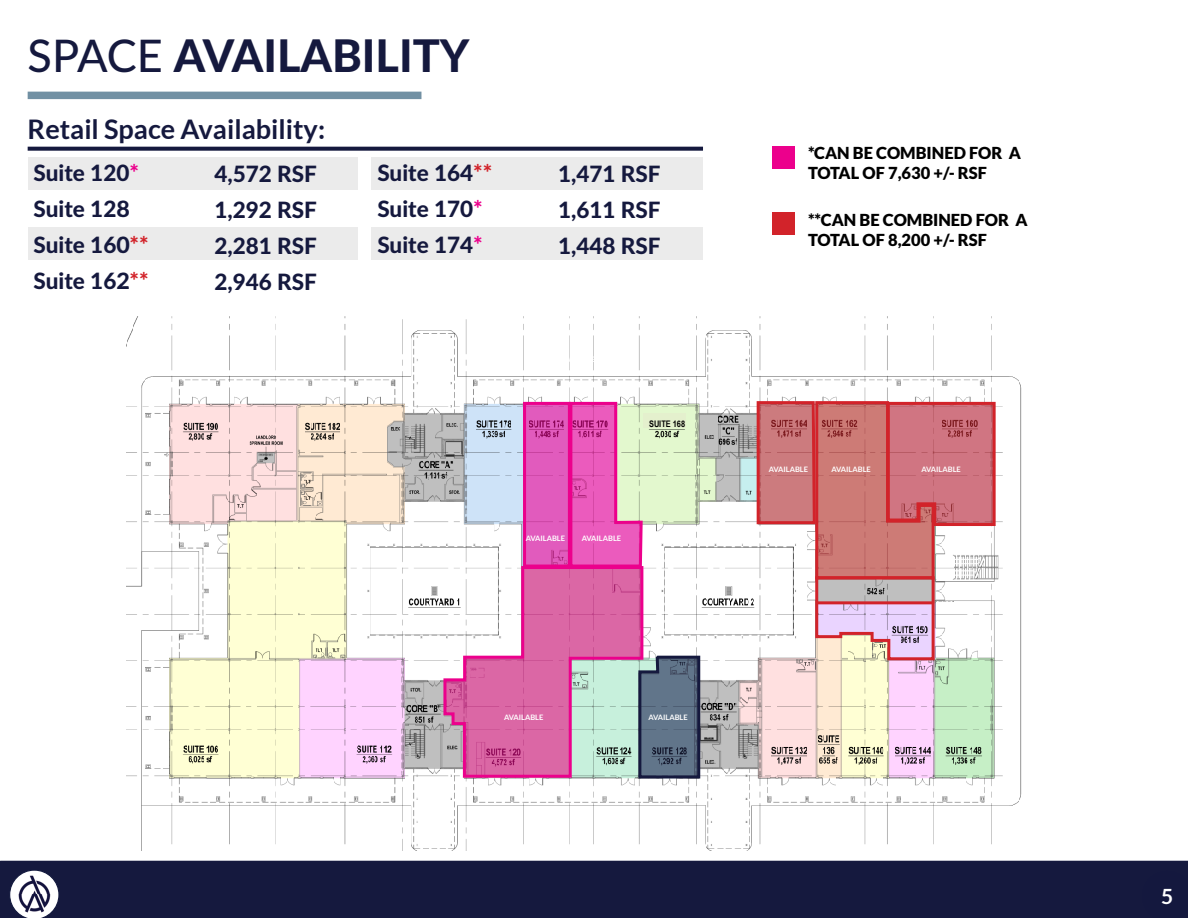
<style>
.page{position:relative;width:1188px;height:918px;background:#fff}
.page>*{position:absolute;margin:0;border:0;box-sizing:border-box;transform-origin:0 0}
.t1{font:800 45px "Lato";color:#15193e}
.t2{font:700 27px "Lato";color:#15193e}
.t3{font:800 22.5px/36px "Lato";color:#15193e}
.t4{font:700 21px "Lato";color:#fff}
.t5{font:900 16.5px/19.8px "Lato";color:#000}
.t6{font:700 9px "Arial Narrow";color:#000}
.t7{font:700 7.5px "Lato";color:#fff}
.s1{font-weight:500}
.s2{color:#ec008c}
.s3{color:#d2232a}
</style>
<div class="page">
<div style="left:28px;top:157px;width:329px;height:32px;background:#ebebeb"></div>
<div style="left:371px;top:157px;width:332px;height:32px;background:#ebebeb"></div>
<div style="left:28px;top:227px;width:329px;height:32px;background:#ebebeb"></div>
<div style="left:371px;top:227px;width:332px;height:32px;background:#ebebeb"></div>
<div style="left:0;top:861px;width:1188px;height:57px;background:#15193e"></div>
<div style="left:1142px;top:871px;width:46px;height:47px;background:#14183e"></div>
<svg style="left:9px;top:870px;width:51px;height:48px"></svg>
<img style="left:15px;top:875px;width:39px;height:39px">
<div style="left:28px;top:92px;width:393px;height:7px;background:#7190a3"></div>
<svg style="left:28px;top:147px;width:675px;height:4px;background:#262a4c"></svg>
<img style="left:126px;top:316px;width:896px;height:535px">
<svg style="left:755px;top:400px;width:242px;height:262px"></svg>
<svg style="left:442px;top:400px;width:260px;height:380px"></svg>
<div style="left:772px;top:146px;width:22px;height:22px;background:#ec008c"></div>
<div style="left:772px;top:213px;width:22px;height:22px;background:#d2232a"></div>
<hr style="left:817px;top:601px;width:116px;height:3px;background:#d2232a">
<img style="left:643px;top:413px;width:43px;height:15px">
<h1 class="t1" style="left:28px;top:22px;width:443px"><span class="s1">SPACE</span> AVAILABILITY</h1>
<p class="t2" style="left:28px;top:114px;width:299px">Retail Space Availability:</p>
<p class="t3" style="left:34px;top:154px;width:116px">Suite 120<span class="s2">*<br></span>Suite 128<br>Suite 160<span class="s3">**<br></span>Suite 162<span class="s3">**</span></p>
<p class="t3" style="left:377px;top:154px;width:116px">Suite 164<span class="s3">**<br></span>Suite 170<span class="s2">*<br></span>Suite 174<span class="s2">*</span></p>
<p class="t3" style="left:214px;top:155px;width:104px;text-align:justify">4,572 RSF 1,292 RSF 2,281 RSF 2,946 RSF</p>
<p class="t3" style="left:558px;top:155px;width:104px;text-align:justify">1,471 RSF 1,611 RSF 1,448 RSF</p>
<p class="t6" style="left:649px;top:417px;width:38px">SUITE 168</p>
<p class="t7" style="left:526px;top:533px;width:41px">AVAILABLE</p>
<p class="t7" style="left:582px;top:533px;width:41px">AVAILABLE</p>
<p class="t7" style="left:504px;top:713px;width:41px">AVAILABLE</p>
<p class="t7" style="left:648px;top:713px;width:41px">AVAILABLE</p>
<p class="t5" style="left:808px;top:143px;width:215px">*CAN BE COMBINED FOR A<br>TOTAL OF 7,630 +/- RSF</p>
<p class="t5" style="left:808px;top:210px;width:221px">**CAN BE COMBINED FOR A<br>TOTAL OF 8,200 +/- RSF</p>
<p class="t7" style="left:769px;top:465px;width:41px">AVAILABLE</p>
<p class="t7" style="left:832px;top:465px;width:41px">AVAILABLE</p>
<p class="t7" style="left:922px;top:465px;width:41px">AVAILABLE</p>
<p class="t4" style="left:1153px;top:881px;width:22px">55</p>
</div>
